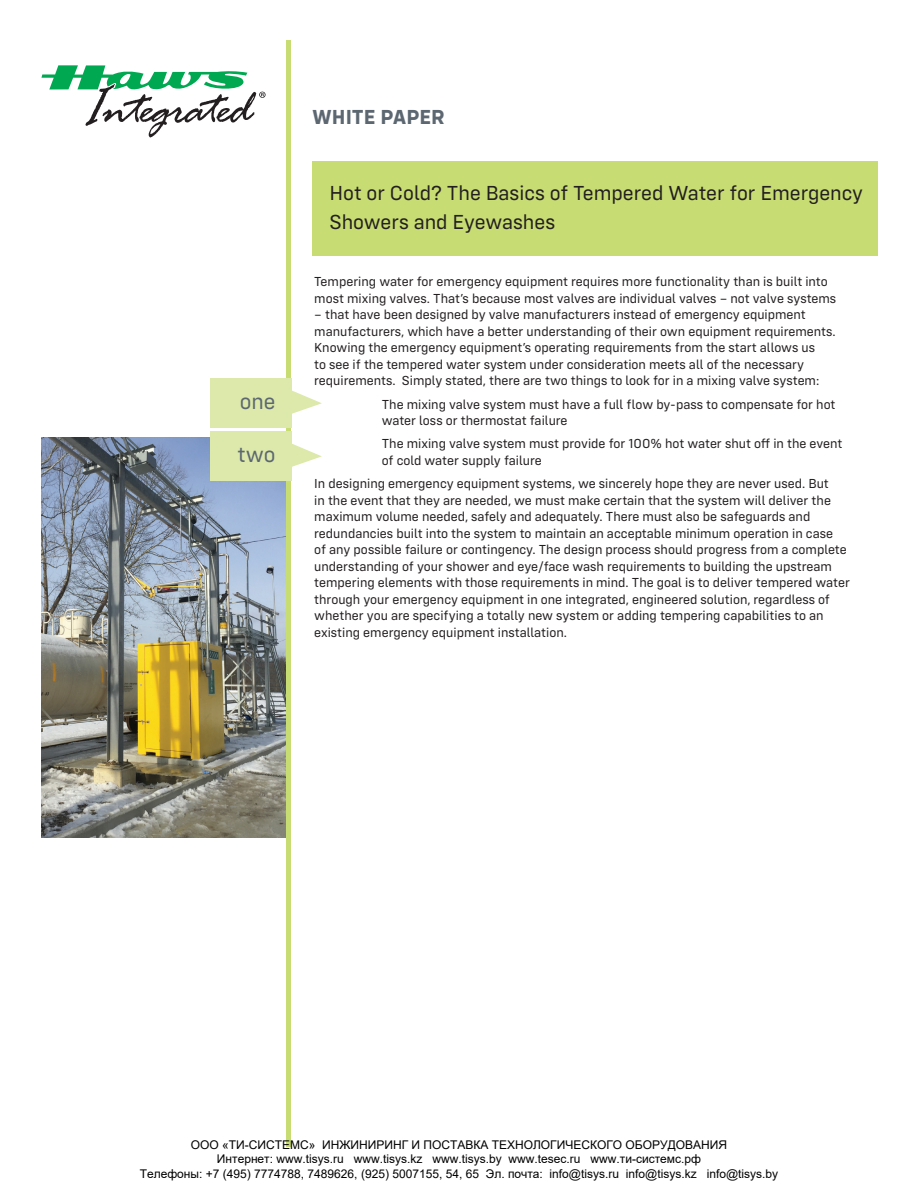
<style>
.page{position:relative;width:918px;height:1188px;background:#fff}
.page>*{position:absolute;margin:0;border:0;box-sizing:border-box;transform-origin:0 0}
.t1{font:22.5px "Config";color:#5c6771}
.t2{font:21px/28.5px "Config";color:#231f20}
.t3{font:700 21px "Config";color:#5c6771}
.t4{font:13.5px/16.5px "Config";color:#231f20}
.t5{font:12px/14.4px "Arial";color:#000;text-align:center}
</style>
<div class="page">
<img style="left:41px;top:438px;width:246px;height:400px">
<div style="left:312px;top:161px;width:566px;height:95px;background:#c7dc72"></div>
<hr style="left:287px;top:40px;width:4px;height:1108px;background:#c7dc72">
<svg style="left:41px;top:65px;width:225px;height:72px"></svg>
<div style="left:211px;top:379px;width:81px;height:49px;background:#dce9aa"></div>
<svg style="left:292px;top:390px;width:30px;height:24px"></svg>
<div style="left:211px;top:432px;width:81px;height:49px;background:#dce9aa"></div>
<svg style="left:292px;top:444px;width:30px;height:23px"></svg>
<p class="t3" style="left:312px;top:104px;width:134px">WHITE PAPER</p>
<p class="t1" style="left:240px;top:389px;width:37px">one</p>
<p class="t1" style="left:238px;top:442px;width:39px">two</p>
<p class="t2" style="left:329px;top:179px;width:535px">Hot or Cold? The Basics of Tempered Water for Emergency<br>Showers and Eyewashes</p>
<p class="t4" style="left:314px;top:273px;width:524px">Tempering water for emergency equipment requires more functionality than is built into most mixing valves. That’s because most valves are individual valves – not valve systems</p>
<p class="t4" style="left:314px;top:306px;width:523px">– that have been designed by valve manufacturers instead of emergency equipment manufacturers, which have a better understanding of their own equipment requirements.<br>Knowing the emergency equipment’s operating requirements from the start allows us<br>to see if the tempered water system under consideration meets all of the necessary requirements. Simply stated, there are two things to look for in a mixing valve system:</p>
<p class="t4" style="left:382px;top:396px;width:455px">The mixing valve system must have a full flow by-pass to compensate for hot water loss or thermostat failure</p>
<p class="t4" style="left:382px;top:435px;width:462px">The mixing valve system must provide for 100% hot water shut off in the event of cold water supply failure</p>
<p class="t4" style="left:314px;top:475px;width:537px">In designing emergency equipment systems, we sincerely hope they are never used. But<br>in the event that they are needed, we must make certain that the system will deliver the maximum volume needed, safely and adequately. There must also be safeguards and redundancies built into the system to maintain an acceptable minimum operation in case<br>of any possible failure or contingency. The design process should progress from a complete understanding of your shower and eye/face wash requirements to building the upstream tempering elements with those requirements in mind. The goal is to deliver tempered water through your emergency equipment in one integrated, engineered solution, regardless of whether you are specifying a totally new system or adding tempering capabilities to an existing emergency equipment installation.</p>
<p class="t5" style="left:140px;top:1138px;width:640px">ООО «ТИ-СИСТЕМС» ИНЖИНИРИНГ И ПОСТАВКА ТЕХНОЛОГИЧЕСКОГО ОБОРУДОВАНИЯ<br>Интернет: www.tisys.ru www.tisys.kz www.tisys.by www.tesec.ru www.ти-системс.рф<br>Телефоны: +7 (495) 7774788, 7489626, (925) 5007155, 54, 65 Эл. почта: info@tisys.ru info@tisys.kz info@tisys.by</p>
</div>
